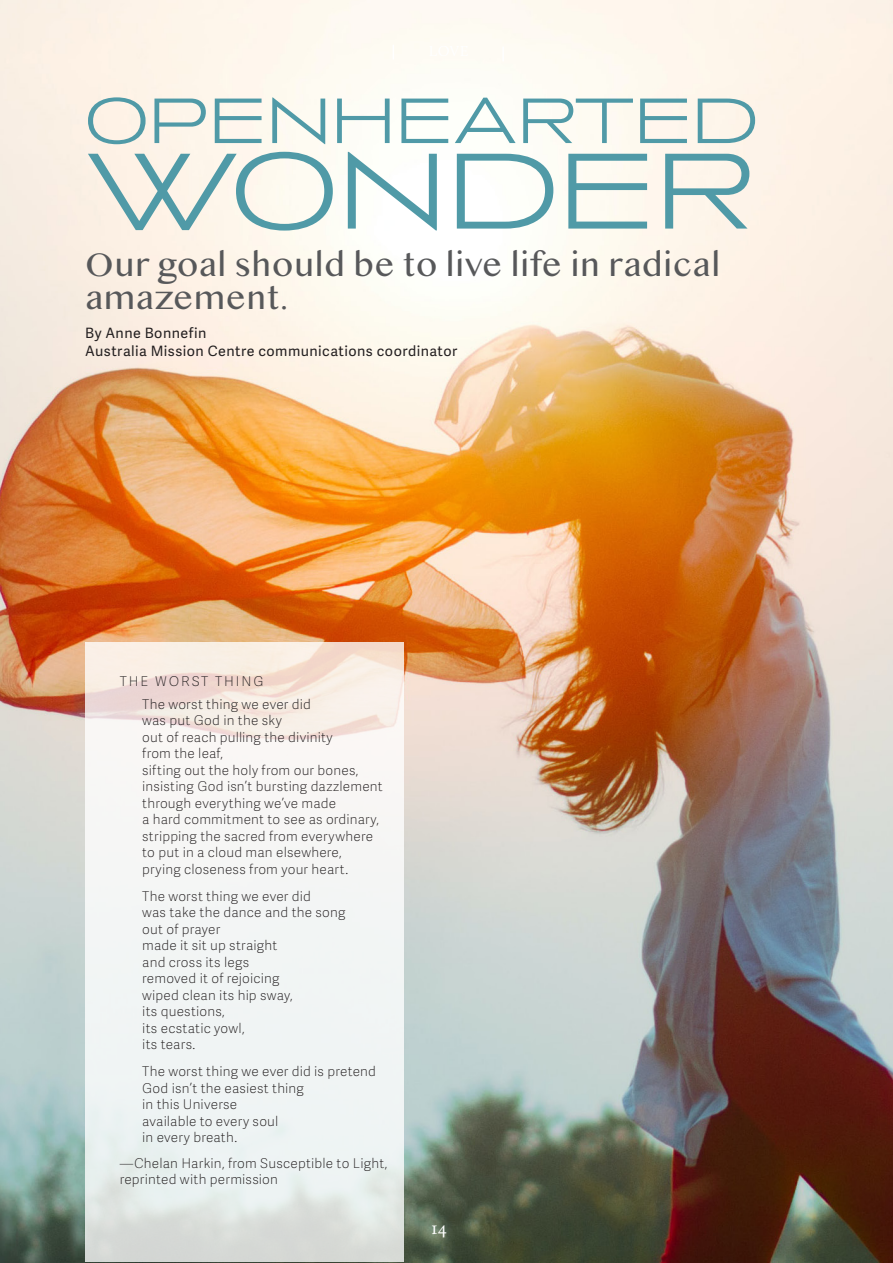
<style>
.page{position:relative;width:893px;height:1263px;background:#fff}
.page>*{position:absolute;margin:0;border:0;box-sizing:border-box;transform-origin:0 0}
.t1{font:300 111px "Anisette Std";color:#509aa7}
.t2{font:300 66px "Anisette Std";color:#509aa7}
.t3{font:34.5px/33px "Tamil MN";color:#57585a}
.t4{font:18px "Calluna";color:#fff}
.By_line{font:14.25px/18px "Adelle Sans";letter-spacing:.035em;color:#231f20}
.Block_quote_FL{font:100 13.5px "Adelle Sans";letter-spacing:.015em;color:#231f20}
.block_quote_attribut{font:100 13.5px/16.5px "Adelle Sans";letter-spacing:.015em;color:#231f20}
.Subhead_9{font:100 13.5px "Adelle Sans";letter-spacing:.14em;color:#231f20}
</style>
<div class="page">
<img style="left:0;top:0;width:893px;height:1263px">
<svg style="left:393px;top:45px;width:1px;height:15px"></svg>
<svg style="left:502px;top:47px;width:2px;height:14px"></svg>
<svg style="left:85px;top:642px;width:319px;height:619px;fill:#f2f4f4"></svg>
<p class="t2" style="left:85px;top:86px;width:675px">OPENHEARTED</p>
<p class="t1" style="left:85px;top:133px;width:672px">WONDER</p>
<p class="t3" style="left:85px;top:249px;width:637px">Our goal should be to live life in radical amazement.</p>
<p class="By_line" style="left:85px;top:325px;width:374px">By Anne Bonnefin<br>Australia Mission Centre communications coordinator</p>
<p class="Subhead_9" style="left:120px;top:674px;width:145px">THE WORST THING</p>
<p class="Block_quote_FL" style="left:142px;top:696px;width:170px">The worst thing we ever did</p>
<p class="Block_quote_FL" style="left:142px;top:713px;width:141px">was put God in the sky</p>
<p class="Block_quote_FL" style="left:142px;top:729px;width:192px">out of reach pulling the divinity</p>
<p class="Block_quote_FL" style="left:142px;top:746px;width:83px">from the leaf,</p>
<p class="Block_quote_FL" style="left:142px;top:762px;width:218px">sifting out the holy from our bones,</p>
<p class="Block_quote_FL" style="left:142px;top:779px;width:242px">insisting God isn’t bursting dazzlement</p>
<p class="Block_quote_FL" style="left:142px;top:795px;width:195px">through everything we’ve made</p>
<p class="Block_quote_FL" style="left:142px;top:812px;width:238px">a hard commitment to see as ordinary,</p>
<p class="Block_quote_FL" style="left:142px;top:828px;width:232px">stripping the sacred from everywhere</p>
<p class="Block_quote_FL" style="left:142px;top:845px;width:201px">to put in a cloud man elsewhere,</p>
<p class="Block_quote_FL" style="left:142px;top:861px;width:207px">prying closeness from your heart.</p>
<p class="Block_quote_FL" style="left:142px;top:888px;width:170px">The worst thing we ever did</p>
<p class="Block_quote_FL" style="left:142px;top:905px;width:205px">was take the dance and the song</p>
<p class="Block_quote_FL" style="left:142px;top:921px;width:80px">out of prayer</p>
<p class="Block_quote_FL" style="left:142px;top:938px;width:137px">made it sit up straight</p>
<p class="Block_quote_FL" style="left:142px;top:954px;width:108px">and cross its legs</p>
<p class="Block_quote_FL" style="left:142px;top:971px;width:139px">removed it of rejoicing</p>
<p class="Block_quote_FL" style="left:142px;top:987px;width:152px">wiped clean its hip sway,</p>
<p class="Block_quote_FL" style="left:142px;top:1004px;width:84px">its questions,</p>
<p class="Block_quote_FL" style="left:142px;top:1020px;width:104px">its ecstatic yowl,</p>
<p class="Block_quote_FL" style="left:142px;top:1037px;width:55px">its tears.</p>
<p class="Block_quote_FL" style="left:142px;top:1064px;width:235px">The worst thing we ever did is pretend</p>
<p class="Block_quote_FL" style="left:142px;top:1080px;width:163px">God isn’t the easiest thing</p>
<p class="Block_quote_FL" style="left:142px;top:1097px;width:97px">in this Universe</p>
<p class="Block_quote_FL" style="left:142px;top:1113px;width:138px">available to every soul</p>
<p class="Block_quote_FL" style="left:142px;top:1130px;width:96px">in every breath.</p>
<p class="block_quote_attribut" style="left:120px;top:1155px;width:269px">—Chelan Harkin, from Susceptible to Light, reprinted with permission</p>
<p class="t4" style="left:431px;top:1217px;width:17px">14</p>
</div>
